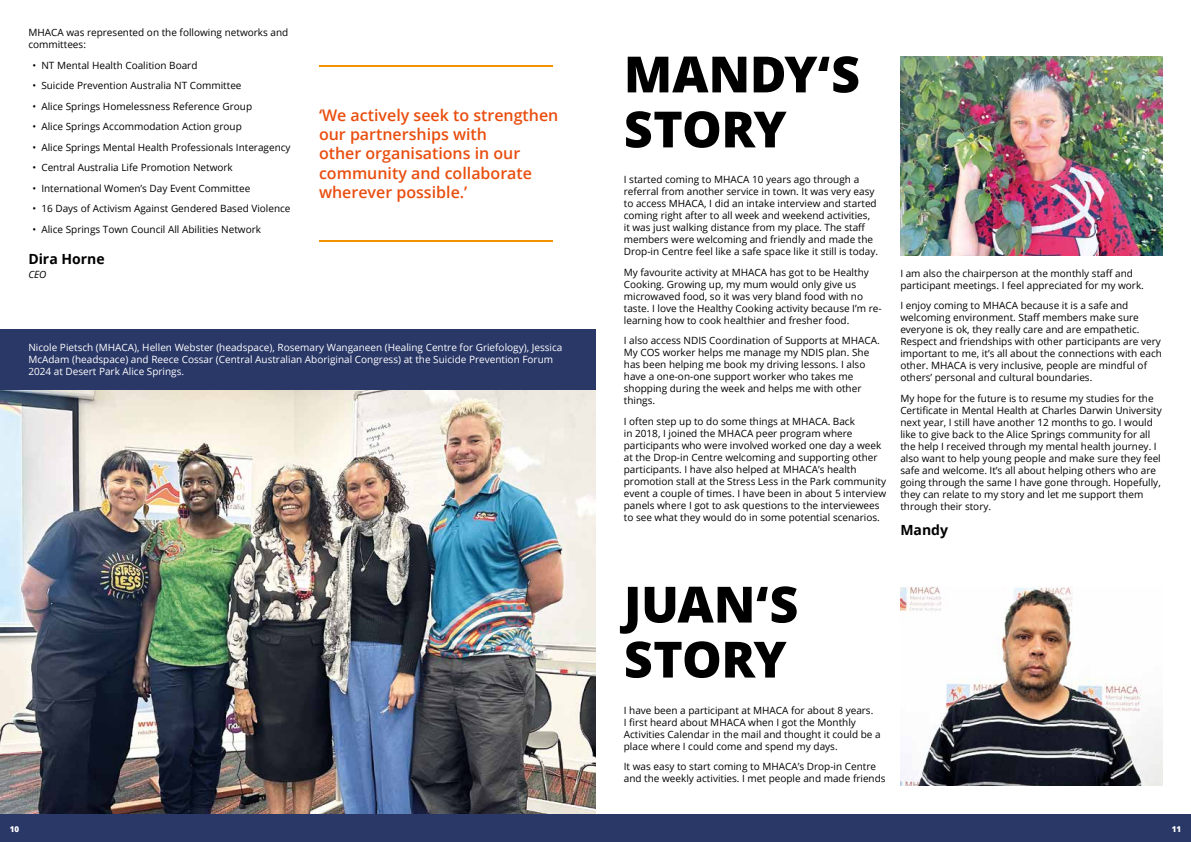
<style>
.page{position:relative;width:1191px;height:842px;background:#fff}
.page>*{position:absolute;margin:0;border:0;box-sizing:border-box;transform-origin:0 0}
.t1{font:800 50px/55px "Open Sans";letter-spacing:-.01em;color:#000}
.t2{font:600 16px/19.2px "Open Sans";color:#e94e0f}
.t3{font:700 14px "Open Sans";color:#000}
.t4{font:10px/12px "Open Sans";color:#000}
.t5{font:10px/12px "Open Sans";color:#fff}
.t6{font:italic 10px "Open Sans";color:#000}
.t7{font:800 8px "Open Sans";color:#fff}
</style>
<div class="page">
<div style="left:0;top:814px;width:1191px;height:28px;background:#2a3868"></div>
<img style="left:900px;top:57px;width:262px;height:198px">
<img style="left:900px;top:587px;width:262px;height:198px">
<img style="left:0;top:389px;width:595px;height:425px">
<div style="left:0;top:329px;width:595px;height:60px;background:#2a3868"></div>
<hr style="left:319px;top:65px;width:234px;height:1px;background:#f39200">
<hr style="left:319px;top:240px;width:234px;height:2px;background:#f39200">
<p class="t4" style="left:28px;top:26px;width:261px">MHACA was represented on the following networks and committees:</p>
<p class="t4" style="left:32px;top:59px;width:167px">• NT Mental Health Coalition Board</p>
<p class="t4" style="left:32px;top:79px;width:211px">• Suicide Prevention Australia NT Committee</p>
<p class="t4" style="left:32px;top:100px;width:221px">• Alice Springs Homelessness Reference Group</p>
<p class="t4" style="left:32px;top:120px;width:211px">• Alice Springs Accommodation Action group</p>
<p class="t4" style="left:32px;top:141px;width:260px">• Alice Springs Mental Health Professionals Interagency</p>
<p class="t4" style="left:32px;top:161px;width:202px">• Central Australia Life Promotion Network</p>
<p class="t4" style="left:32px;top:182px;width:219px">• International Women’s Day Event Committee</p>
<p class="t4" style="left:32px;top:202px;width:260px">• 16 Days of Activism Against Gendered Based Violence</p>
<p class="t4" style="left:32px;top:223px;width:230px">• Alice Springs Town Council All Abilities Network</p>
<h3 class="t3" style="left:28px;top:249px;width:78px">Dira Horne</h3>
<p class="t6" style="left:28px;top:268px;width:20px">CEO</p>
<h2 class="t2" style="left:319px;top:105px;width:241px">‘We actively seek to strengthen our partnerships with<br>other organisations in our community and collaborate wherever possible.’</h2>
<p class="t5" style="left:28px;top:341px;width:535px">Nicole Pietsch (MHACA), Hellen Webster (headspace), Rosemary Wanganeen (Healing Centre for Griefology), Jessica<br>McAdam (headspace) and Reece Cossar (Central Australian Aboriginal Congress) at the Suicide Prevention Forum<br>2024 at Desert Park Alice Springs.</p>
<h1 class="t1" style="left:624px;top:44px;width:238px">MANDY‘S<br>STORY</h1>
<p class="t4" style="left:624px;top:173px;width:256px">I started coming to MHACA 10 years ago through a referral from another service in town. It was very easy to access MHACA, I did an intake interview and started coming right after to all week and weekend activities, it was just walking distance from my place. The staff members were welcoming and friendly and made the Drop-in Centre feel like a safe space like it still is today.</p>
<p class="t4" style="left:624px;top:266px;width:259px">My favourite activity at MHACA has got to be Healthy Cooking. Growing up, my mum would only give us microwaved food, so it was very bland food with no taste. I love the Healthy Cooking activity because I’m re&shy;learning how to cook healthier and fresher food.</p>
<p class="t4" style="left:624px;top:334px;width:257px">I also access NDIS Coordination of Supports at MHACA.<br>My COS worker helps me manage my NDIS plan. She has been helping me book my driving lessons. I also have a one-on-one support worker who takes me shopping during the week and helps me with other things.</p>
<p class="t4" style="left:624px;top:415px;width:264px">I often step up to do some things at MHACA. Back<br>in 2018, I joined the MHACA peer program where participants who were involved worked one day a week at the Drop-in Centre welcoming and supporting other participants. I have also helped at MHACA’s health promotion stall at the Stress Less in the Park community event a couple of times. I have been in about 5 interview panels where I got to ask questions to the interviewees to see what they would do in some potential scenarios.</p>
<p class="t4" style="left:900px;top:267px;width:245px">I am also the chairperson at the monthly staff and participant meetings. I feel appreciated for my work.</p>
<p class="t4" style="left:900px;top:300px;width:263px">I enjoy coming to MHACA because it is a safe and welcoming environment. Staff members make sure everyone is ok, they really care and are empathetic.<br>Respect and friendships with other participants are very important to me, it’s all about the connections with each other. MHACA is very inclusive, people are mindful of others’ personal and cultural boundaries.</p>
<p class="t4" style="left:900px;top:392px;width:263px">My hope for the future is to resume my studies for the Certificate in Mental Health at Charles Darwin University next year, I still have another 12 months to go. I would like to give back to the Alice Springs community for all the help I received through my mental health journey. I also want to help young people and make sure they feel safe and welcome. It’s all about helping others who are going through the same I have gone through. Hopefully, they can relate to my story and let me support them through their story.</p>
<h3 class="t3" style="left:900px;top:520px;width:49px">Mandy</h3>
<h1 class="t1" style="left:624px;top:574px;width:176px">JUAN‘S<br>STORY</h1>
<p class="t4" style="left:624px;top:704px;width:258px">I have been a participant at MHACA for about 8 years.<br>I first heard about MHACA when I got the Monthly Activities Calendar in the mail and thought it could be a place where I could come and spend my days.</p>
<p class="t4" style="left:624px;top:760px;width:263px">It was easy to start coming to MHACA’s Drop-in Centre and the weekly activities. I met people and made friends</p>
<p class="t7" style="left:10px;top:823px;width:11px">10</p>
<p class="t7" style="left:1171px;top:823px;width:11px">11</p>
</div>
